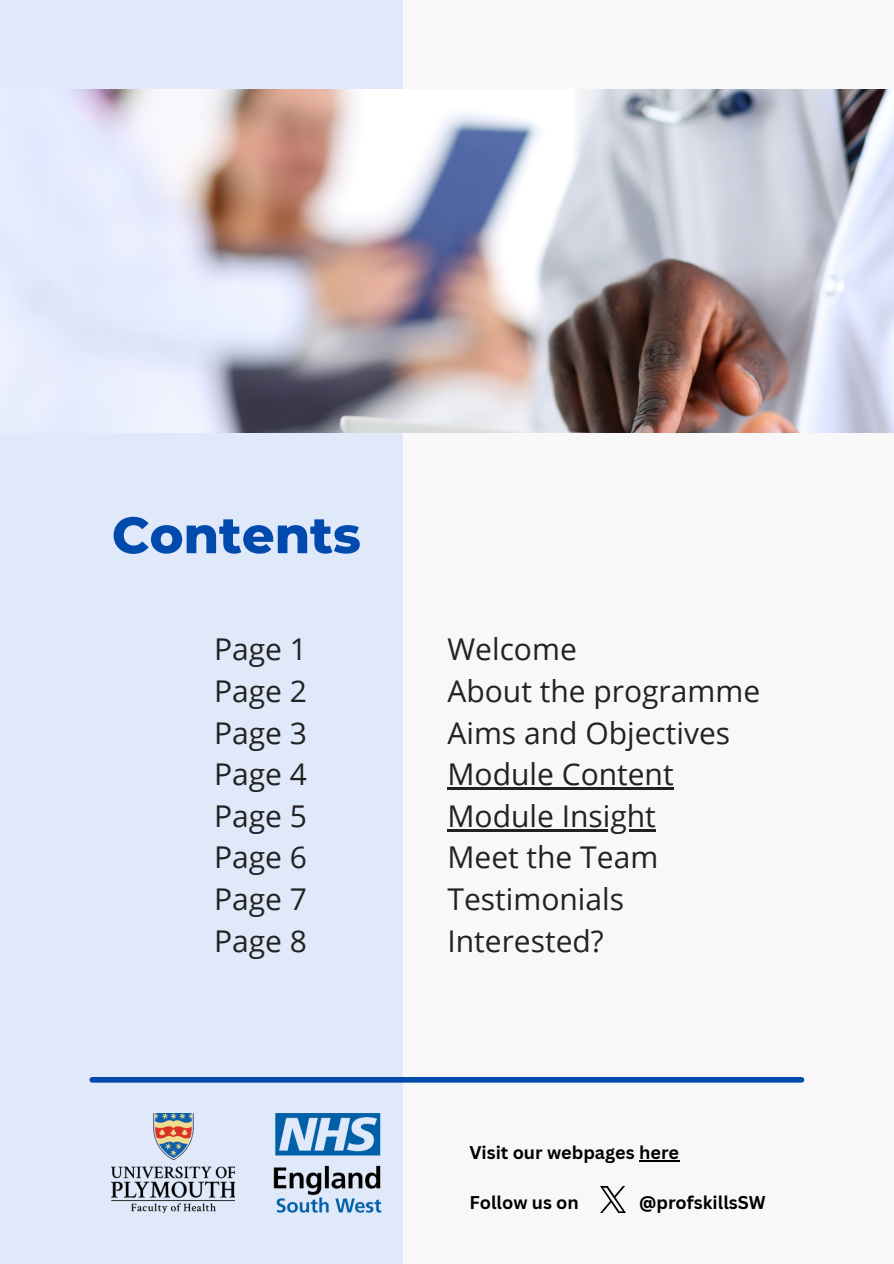
<style>
.page{position:relative;width:894px;height:1264px;background:#fff}
.page>*{position:absolute;margin:0;border:0;box-sizing:border-box;transform-origin:0 0}
.t1{font:800 51px "Montserrat";color:#004aad}
.t2{font:30px "Open Sans";color:#222}
.t3{font:700 18px "Canva Sans";color:#000}
</style>
<div class="page">
<div style="left:0;top:0;width:893px;height:1263px;background:#f8f8f8"></div>
<div style="left:0;top:0;width:402px;height:1263px;background:#e0e9fa"></div>
<img style="left:0;top:89px;width:893px;height:343px">
<div style="left:92px;top:1076px;width:709px;height:6px;background:#004aad"></div>
<img style="left:112px;top:1113px;width:122px;height:99px">
<img style="left:273px;top:1113px;width:109px;height:100px">
<img style="left:600px;top:1186px;width:25px;height:26px">
<hr style="left:447px;top:787px;width:226px;height:2px;background:#222">
<hr style="left:447px;top:829px;width:208px;height:2px;background:#222">
<hr style="left:639px;top:1160px;width:40px;height:1px;background:#000">
<p class="t1" style="left:112px;top:504px;width:250px">Contents</p>
<h2 class="t2" style="left:214px;top:628px;width:94px">Page 1</h2>
<h2 class="t2" style="left:447px;top:628px;width:131px">Welcome</h2>
<h2 class="t2" style="left:214px;top:670px;width:94px">Page 2</h2>
<h2 class="t2" style="left:447px;top:670px;width:314px">About the programme</h2>
<h2 class="t2" style="left:214px;top:711px;width:94px">Page 3</h2>
<h2 class="t2" style="left:447px;top:711px;width:284px">Aims and Objectives</h2>
<h2 class="t2" style="left:214px;top:753px;width:94px">Page 4</h2>
<h2 class="t2" style="left:447px;top:753px;width:228px">Module Content</h2>
<h2 class="t2" style="left:214px;top:794px;width:94px">Page 5</h2>
<p class="t2" style="left:447px;top:794px;width:210px">Module Insight</p>
<p class="t2" style="left:214px;top:836px;width:94px">Page 6</p>
<p class="t2" style="left:447px;top:836px;width:212px">Meet the Team</p>
<p class="t2" style="left:214px;top:878px;width:94px">Page 7</p>
<p class="t2" style="left:447px;top:878px;width:178px">Testimonials</p>
<p class="t2" style="left:214px;top:919px;width:94px">Page 8</p>
<p class="t2" style="left:447px;top:919px;width:158px">Interested?</p>
<p class="t3" style="left:469px;top:1139px;width:211px">Visit our webpages here</p>
<p class="t3" style="left:469px;top:1189px;width:111px">Follow us on</p>
<p class="t3" style="left:639px;top:1189px;width:128px">@profskillsSW</p>
</div>
